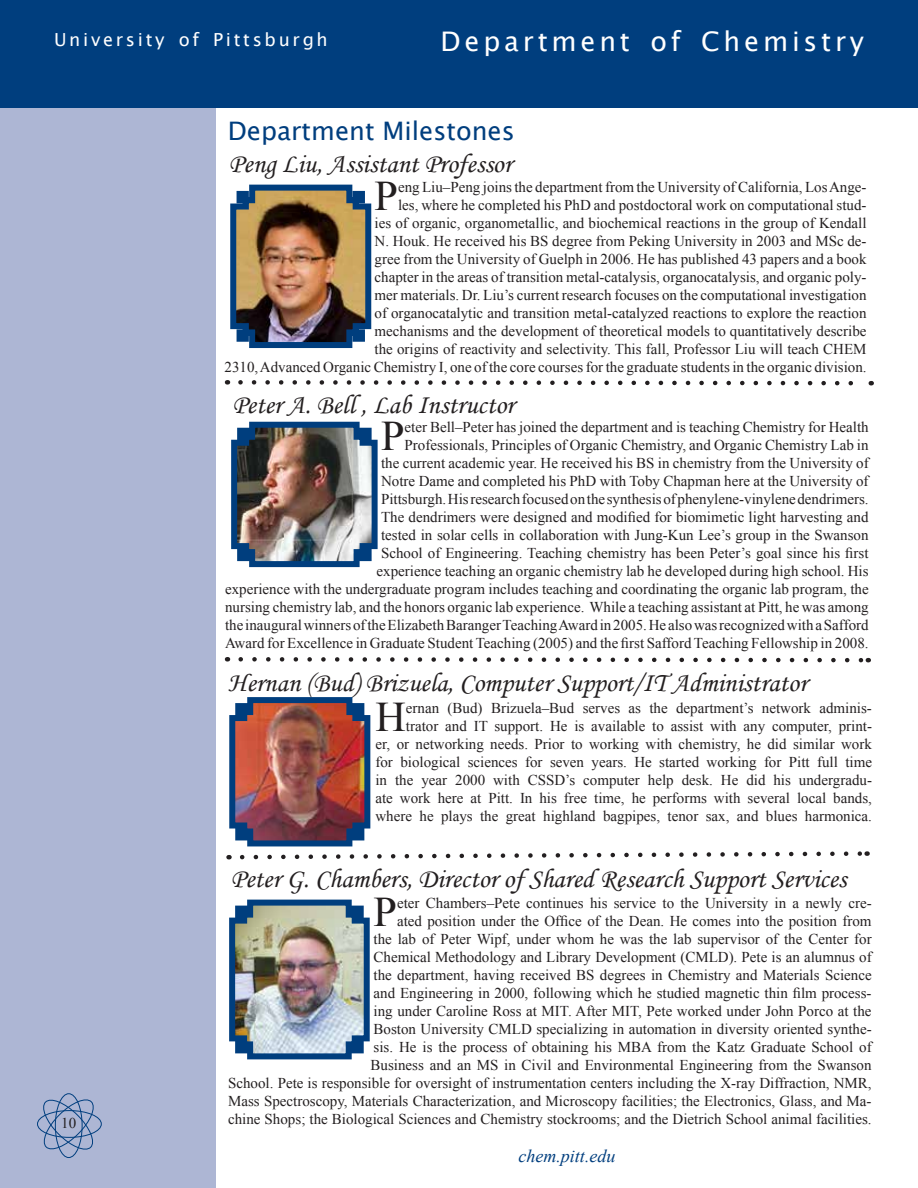
<style>
.page{position:relative;width:918px;height:1188px;background:#fff}
.page>*{position:absolute;margin:0;border:0;box-sizing:border-box;transform-origin:0 0}
.t1{font:42.15px "Times New Roman";color:#231f20}
.t2{font:27px "Monotype Corsiva";color:#231f20}
.t3{font:27px "Lucida Sans Unicode";letter-spacing:.14em;color:#fff}
.t4{font:25.5px "Lucida Sans Unicode";color:#003e7e}
.t5{font:18px "Lucida Sans Unicode";letter-spacing:.15em;color:#fff}
.t6{font:italic 18px "Times New Roman";color:#003e7e}
.t7{font:15px/18px "Times New Roman";color:#231f20;text-align:right}
</style>
<div class="page">
<div style="left:0;top:0;width:918px;height:108px;background:#003e7e"></div>
<div style="left:0;top:108px;width:216px;height:1080px;background:#adb6d4"></div>
<svg style="left:39px;top:1097px;width:58px;height:56px;background:#96a6c8"></svg>
<div style="left:55px;top:1093px;width:28px;height:65px;border:1px solid #003e7e;border-radius:50%"></div>
<div style="left:37px;top:1110px;width:65px;height:28px;border:1px solid #003e7e;border-radius:50%"></div>
<svg style="left:238px;top:657px;width:631px;height:6px"></svg>
<svg style="left:226px;top:697px;width:642px;height:163px"></svg>
<img style="left:229px;top:899px;width:141px;height:161px">
<img style="left:231px;top:421px;width:147px;height:147px">
<img style="left:230px;top:184px;width:142px;height:164px">
<svg style="left:238px;top:380px;width:634px;height:6px"></svg>
<p class="t5" style="left:54px;top:26px;width:275px">University of Pittsburgh</p>
<h2 class="t3" style="left:440px;top:20px;width:425px">Department of Chemistry</h2>
<h3 class="t4" style="left:228px;top:111px;width:289px">Department Milestones</h3>
<h2 class="t2" style="left:229px;top:148px;width:284px">Peng Liu, Assistant Professor</h2>
<p class="t7" style="left:225px;top:177px;width:644px">eng Liu–Peng joins the department from the University of California, Los Ange-<br>les, where he completed his PhD and postdoctoral work on computational stud-<br>ies of organic, organometallic, and biochemical reactions in the group of Kendall<br>N. Houk. He received his BS degree from Peking University in 2003 and MSc de-<br>gree from the University of Guelph in 2006. He has published 43 papers and a book<br>chapter in the areas of transition metal-catalysis, organocatalysis, and organic poly-<br>mer materials. Dr. Liu’s current research focuses on the computational investigation<br>of organocatalytic and transition metal-catalyzed reactions to explore the reaction<br>mechanisms and the development of theoretical models to quantitatively describe<br>the origins of reactivity and selectivity. This fall, Professor Liu will teach CHEM<br>2310, Advanced Organic Chemistry I, one of the core courses for the graduate students in the organic division.</p>
<h2 class="t2" style="left:232px;top:389px;width:283px">Peter A. Bell , Lab Instructor</h2>
<h1 class="t1" style="left:375px;top:167px;width:25px">P</h1>
<p class="t7" style="left:225px;top:418px;width:645px">eter Bell–Peter has joined the department and is teaching Chemistry for Health<br>Professionals, Principles of Organic Chemistry, and Organic Chemistry Lab in<br>the current academic year. He received his BS in chemistry from the University of<br>Notre Dame and completed his PhD with Toby Chapman here at the University of<br>Pittsburgh. His research focused on the synthesis of phenylene-vinylene dendrimers.<br>The dendrimers were designed and modified for biomimetic light harvesting and<br>tested in solar cells in collaboration with Jung-Kun Lee’s group in the Swanson<br>School of Engineering. Teaching chemistry has been Peter’s goal since his first<br>experience teaching an organic chemistry lab he developed during high school. His<br>experience with the undergraduate program includes teaching and coordinating the organic lab program, the nursing chemistry lab, and the honors organic lab experience. While a teaching assistant at Pitt, he was among the inaugural winners of the Elizabeth Baranger Teaching Award in 2005. He also was recognized with a Safford Award for Excellence in Graduate Student Teaching (2005) and the first Safford Teaching Fellowship in 2008.</p>
<h1 class="t1" style="left:381px;top:408px;width:25px">P</h1>
<h2 class="t2" style="left:228px;top:666px;width:580px">Hernan (Bud) Brizuela, Computer Support/IT Administrator</h2>
<p class="t7" style="left:375px;top:699px;width:498px">ernan (Bud) Brizuela–Bud serves as the department’s network adminis&shy;trator and IT support. He is available to assist with any computer, print-<br>er, or networking needs. Prior to working with chemistry, he did similar work for biological sciences for seven years. He started working for Pitt full time in the year 2000 with CSSD’s computer help desk. He did his undergradu&shy;ate work here at Pitt. In his free time, he performs with several local bands, where he plays the great highland bagpipes, tenor sax, and blues harmonica.</p>
<h1 class="t1" style="left:375px;top:688px;width:32px">H</h1>
<p class="t7" style="left:61px;top:1114px;width:16px">10</p>
<h2 class="t2" style="left:231px;top:862px;width:617px">Peter G. Chambers, Director of Shared Research Support Services</h2>
<p class="t7" style="left:228px;top:894px;width:645px">eter Chambers–Pete continues his service to the University in a newly cre-<br>ated position under the Office of the Dean. He comes into the position from<br>the lab of Peter Wipf, under whom he was the lab supervisor of the Center for<br>Chemical Methodology and Library Development (CMLD). Pete is an alumnus of<br>the department, having received BS degrees in Chemistry and Materials Science<br>and Engineering in 2000, following which he studied magnetic thin film process-<br>ing under Caroline Ross at MIT. After MIT, Pete worked under John Porco at the<br>Boston University CMLD specializing in automation in diversity oriented synthe-<br>sis. He is the process of obtaining his MBA from the Katz Graduate School of<br>Business and an MS in Civil and Environmental Engineering from the Swanson<br>School. Pete is responsible for oversight of instrumentation centers including the X-ray Diffraction, NMR, Mass Spectroscopy, Materials Characterization, and Microscopy facilities; the Electronics, Glass, and Ma&shy;chine Shops; the Biological Sciences and Chemistry stockrooms; and the Dietrich School animal facilities.</p>
<h1 class="t1" style="left:374px;top:884px;width:25px">P</h1>
<p class="t6" style="left:519px;top:1144px;width:98px">chem.pitt.edu</p>
</div>
